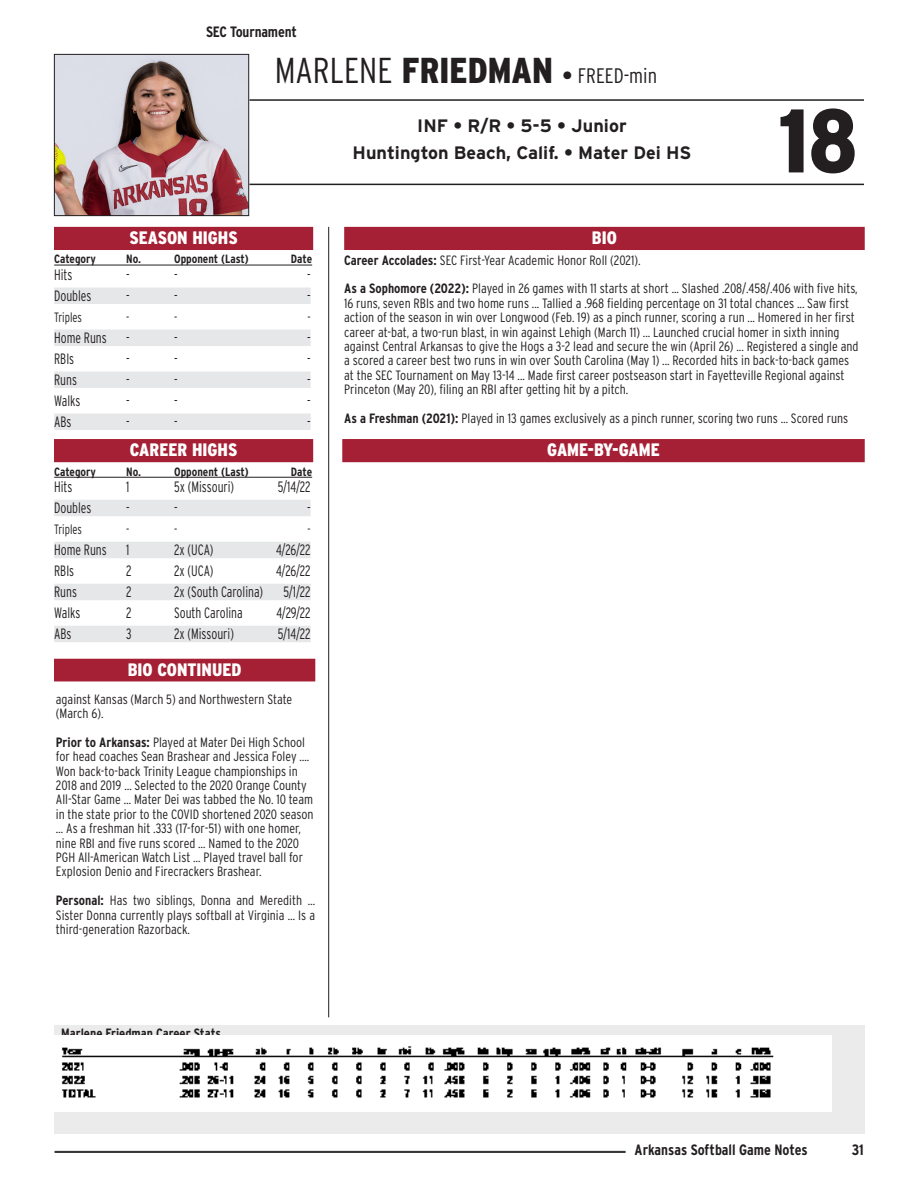
<style>
.page{position:relative;width:918px;height:1188px;background:#fff}
.page>*{position:absolute;margin:0;border:0;box-sizing:border-box;transform-origin:0 0}
.t1{font:900 condensed 90px "Interstate";color:#231f20}
.t2{font:300 condensed 21px "Interstate";color:#231f20}
.t3{font:700 18px "Interstate";color:#231f20}
.t4{font:900 condensed 18px "Interstate";color:#fff}
.t5{font:300 condensed 15px "Interstate";color:#231f20;scale:.88 1}
.t6{font:700 condensed 15px "Interstate";letter-spacing:-.005em;color:#231f20}
.t7{font:300 condensed 13.5px/14.4px "Interstate";color:#231f20}
.t8{font:700 condensed 13.5px "Interstate";color:#231f20}
.t9{font:300 condensed 13.5px "Interstate";color:#231f20;scale:.88 1}
.t10{font:700 condensed 12px "Interstate";color:#231f20}
.s1{font-size:36px}
.s2{font-weight:900;font-size:36px}
.s3{font-weight:900}
.s4{font-weight:700}
</style>
<div class="page">
<hr style="left:55px;top:1151px;width:571px;height:1px;background:#231f20">
<hr style="left:55px;top:1152px;width:571px;height:1px;background:#231f20">
<hr style="left:328px;top:227px;width:1px;height:790px;background:#231f20">
<div style="left:56px;top:228px;width:256px;height:21px;background:#a62035"></div>
<div style="left:54px;top:227px;width:259px;height:23px;border:3px solid #a62035"></div>
<hr style="left:54px;top:265px;width:258px;height:1px;background:#231f20">
<div style="left:54px;top:288px;width:257px;height:16px;background:#e6e7e9"></div>
<div style="left:54px;top:330px;width:257px;height:16px;background:#e6e7e9"></div>
<div style="left:54px;top:372px;width:257px;height:16px;background:#e6e7e9"></div>
<div style="left:54px;top:414px;width:257px;height:16px;background:#e6e7e9"></div>
<div style="left:54px;top:1026px;width:811px;height:108px;background:linear-gradient(to right,#ecebeb,#ecebeb)"></div>
<img style="left:56px;top:56px;width:191px;height:158px">
<div style="left:54px;top:54px;width:195px;height:162px;border:1px solid #231f20"></div>
<hr style="left:249px;top:99px;width:615px;height:2px;background:#231f20">
<hr style="left:249px;top:184px;width:615px;height:1px;background:#231f20">
<div style="left:56px;top:441px;width:256px;height:20px;background:#a62035"></div>
<div style="left:54px;top:439px;width:259px;height:23px;border:3px solid #a62035"></div>
<div style="left:56px;top:660px;width:258px;height:20px;background:#a62035"></div>
<div style="left:54px;top:659px;width:261px;height:22px;border:3px solid #a62035"></div>
<hr style="left:54px;top:477px;width:258px;height:1px;background:#231f20">
<div style="left:54px;top:500px;width:257px;height:16px;background:#e6e7e9"></div>
<div style="left:54px;top:542px;width:257px;height:16px;background:#e6e7e9"></div>
<div style="left:54px;top:584px;width:257px;height:16px;background:#e6e7e9"></div>
<div style="left:54px;top:626px;width:257px;height:16px;background:#e6e7e9"></div>
<div style="left:344px;top:441px;width:519px;height:20px;background:#a62035"></div>
<div style="left:342px;top:439px;width:523px;height:23px;border:3px solid #a62035"></div>
<div style="left:346px;top:228px;width:517px;height:21px;background:#a62035"></div>
<div style="left:344px;top:227px;width:521px;height:23px;border:3px solid #a62035"></div>
<img style="left:54px;top:1036px;width:777px;height:75px">
<p class="t6" style="left:206px;top:23px;width:92px">SEC Tournament</p>
<p class="t4" style="left:129px;top:227px;width:110px">SEASON HIGHS</p>
<p class="t2" style="left:275px;top:63px;width:384px"><span class="s1">MARLENE</span> <span class="s2">FRIEDMAN</span> <span class="s3">•</span> FREED-min</p>
<p class="t3" style="left:417px;top:114px;width:211px">INF • R/R • 5-5 • Junior</p>
<p class="t3" style="left:353px;top:141px;width:340px">Huntington Beach, Calif. • Mater Dei HS</p>
<p class="t4" style="left:592px;top:227px;width:27px">BIO</p>
<p class="t1" style="left:778px;top:86px;width:81px">18</p>
<p class="t10" style="left:54px;top:252px;width:43px">Category</p>
<p class="t10" style="left:126px;top:252px;width:16px">No.</p>
<p class="t10" style="left:174px;top:252px;width:76px">Opponent (Last)</p>
<p class="t10" style="left:291px;top:252px;width:23px">Date</p>
<p class="t5" style="left:54px;top:266px;width:22px">Hits</p>
<p class="t5" style="left:126px;top:266px;width:6px">-</p>
<p class="t5" style="left:174px;top:266px;width:6px">-</p>
<p class="t5" style="left:307px;top:266px;width:6px">-</p>
<p class="t5" style="left:54px;top:287px;width:44px">Doubles</p>
<p class="t5" style="left:126px;top:287px;width:6px">-</p>
<p class="t5" style="left:174px;top:287px;width:6px">-</p>
<p class="t5" style="left:307px;top:287px;width:6px">-</p>
<p class="t9" style="left:54px;top:309px;width:33px">Triples</p>
<p class="t9" style="left:126px;top:309px;width:5px">-</p>
<p class="t9" style="left:174px;top:309px;width:5px">-</p>
<p class="t9" style="left:307px;top:309px;width:5px">-</p>
<p class="t5" style="left:54px;top:329px;width:61px">Home Runs</p>
<p class="t5" style="left:126px;top:329px;width:6px">-</p>
<p class="t5" style="left:174px;top:329px;width:6px">-</p>
<p class="t5" style="left:307px;top:329px;width:6px">-</p>
<p class="t5" style="left:54px;top:350px;width:24px">RBIs</p>
<p class="t5" style="left:126px;top:350px;width:6px">-</p>
<p class="t5" style="left:174px;top:350px;width:6px">-</p>
<p class="t5" style="left:307px;top:350px;width:6px">-</p>
<p class="t5" style="left:54px;top:371px;width:27px">Runs</p>
<p class="t5" style="left:126px;top:371px;width:6px">-</p>
<p class="t5" style="left:174px;top:371px;width:6px">-</p>
<p class="t5" style="left:307px;top:371px;width:6px">-</p>
<p class="t5" style="left:54px;top:392px;width:31px">Walks</p>
<p class="t5" style="left:126px;top:392px;width:6px">-</p>
<p class="t5" style="left:174px;top:392px;width:6px">-</p>
<p class="t5" style="left:307px;top:392px;width:6px">-</p>
<p class="t5" style="left:54px;top:413px;width:21px">ABs</p>
<p class="t5" style="left:126px;top:413px;width:6px">-</p>
<p class="t5" style="left:174px;top:413px;width:6px">-</p>
<p class="t5" style="left:307px;top:413px;width:6px">-</p>
<p class="t4" style="left:130px;top:439px;width:109px">CAREER HIGHS</p>
<p class="t10" style="left:54px;top:464px;width:43px">Category</p>
<p class="t10" style="left:126px;top:464px;width:16px">No.</p>
<p class="t10" style="left:174px;top:464px;width:76px">Opponent (Last)</p>
<p class="t10" style="left:291px;top:464px;width:23px">Date</p>
<p class="t5" style="left:54px;top:478px;width:22px">Hits</p>
<p class="t5" style="left:126px;top:478px;width:5px">1</p>
<p class="t5" style="left:174px;top:478px;width:70px">5x (Missouri)</p>
<p class="t5" style="left:278px;top:478px;width:39px">5/14/22</p>
<p class="t5" style="left:54px;top:499px;width:44px">Doubles</p>
<p class="t5" style="left:126px;top:499px;width:6px">-</p>
<p class="t5" style="left:174px;top:499px;width:6px">-</p>
<p class="t5" style="left:307px;top:499px;width:6px">-</p>
<p class="t9" style="left:54px;top:521px;width:33px">Triples</p>
<p class="t9" style="left:126px;top:521px;width:5px">-</p>
<p class="t9" style="left:174px;top:521px;width:5px">-</p>
<p class="t9" style="left:307px;top:521px;width:5px">-</p>
<p class="t5" style="left:54px;top:541px;width:61px">Home Runs</p>
<p class="t5" style="left:126px;top:541px;width:5px">1</p>
<p class="t5" style="left:174px;top:541px;width:46px">2x (UCA)</p>
<p class="t5" style="left:276px;top:541px;width:41px">4/26/22</p>
<p class="t5" style="left:54px;top:562px;width:24px">RBIs</p>
<p class="t5" style="left:126px;top:562px;width:8px">2</p>
<p class="t5" style="left:174px;top:562px;width:46px">2x (UCA)</p>
<p class="t5" style="left:276px;top:562px;width:41px">4/26/22</p>
<p class="t5" style="left:54px;top:583px;width:27px">Runs</p>
<p class="t5" style="left:126px;top:583px;width:8px">2</p>
<p class="t5" style="left:174px;top:583px;width:103px">2x (South Carolina)</p>
<p class="t5" style="left:283px;top:583px;width:33px">5/1/22</p>
<p class="t5" style="left:54px;top:604px;width:31px">Walks</p>
<p class="t5" style="left:126px;top:604px;width:8px">2</p>
<p class="t5" style="left:174px;top:604px;width:79px">South Carolina</p>
<p class="t5" style="left:276px;top:604px;width:40px">4/29/22</p>
<p class="t5" style="left:54px;top:625px;width:21px">ABs</p>
<p class="t5" style="left:126px;top:625px;width:8px">3</p>
<p class="t5" style="left:174px;top:625px;width:69px">2x (Missouri)</p>
<p class="t5" style="left:278px;top:625px;width:39px">5/14/22</p>
<p class="t4" style="left:128px;top:659px;width:115px">BIO CONTINUED</p>
<p class="t7" style="left:56px;top:692px;width:238px">against Kansas (March 5) and Northwestern State (March 6).</p>
<p class="t7" style="left:56px;top:735px;width:259px"><span class="s4">Prior to Arkansas:</span> Played at Mater Dei High School for head coaches Sean Brashear and Jessica Foley ….<br>Won back-to-back Trinity League championships in 2018 and 2019 … Selected to the 2020 Orange County All-Star Game … Mater Dei was tabbed the No. 10 team in the state prior to the COVID shortened 2020 season … As a freshman hit .333 (17-for-51) with one homer, nine RBI and five runs scored … Named to the 2020<br>PGH All-American Watch List … Played travel ball for Explosion Denio and Firecrackers Brashear.</p>
<p class="t7" style="left:56px;top:893px;width:261px;text-align:justify"><span class="s4">Personal:</span> Has two siblings, Donna and Meredith … Sister Donna currently plays softball at Virginia … Is a third-generation Razorback.</p>
<p class="t7" style="left:344px;top:253px;width:298px"><span class="s4">Career Accolades:</span> SEC First-Year Academic Honor Roll (2021).</p>
<p class="t7" style="left:344px;top:281px;width:516px"><span class="s4">As a Sophomore (2022):</span> Played in 26 games with 11 starts at short ... Slashed .208/.458/.406 with five hits, 16 runs, seven RBIs and two home runs ... Tallied a .968 fielding percentage on 31 total chances ... Saw first action of the season in win over Longwood (Feb. 19) as a pinch runner, scoring a run ... Homered in her first career at-bat, a two-run blast, in win against Lehigh (March 11) ... Launched crucial homer in sixth inning against Central Arkansas to give the Hogs a 3-2 lead and secure the win (April 26) ... Registered a single and a scored a career best two runs in win over South Carolina (May 1) ... Recorded hits in back-to-back games at the SEC Tournament on May 13-14 ... Made first career postseason start in Fayetteville Regional against Princeton (May 20), filing an RBI after getting hit by a pitch.</p>
<p class="t7" style="left:344px;top:411px;width:506px"><span class="s4">As a Freshman (2021):</span> Played in 13 games exclusively as a pinch runner, scoring two runs … Scored runs</p>
<p class="t4" style="left:547px;top:439px;width:114px">GAME-BY-GAME</p>
<p class="t8" style="left:61px;top:1025px;width:161px">Marlene Friedman Career Stats</p>
<p class="t6" style="left:635px;top:1140px;width:175px">Arkansas Softball Game Notes</p>
<p class="t6" style="left:852px;top:1140px;width:14px">31</p>
</div>
